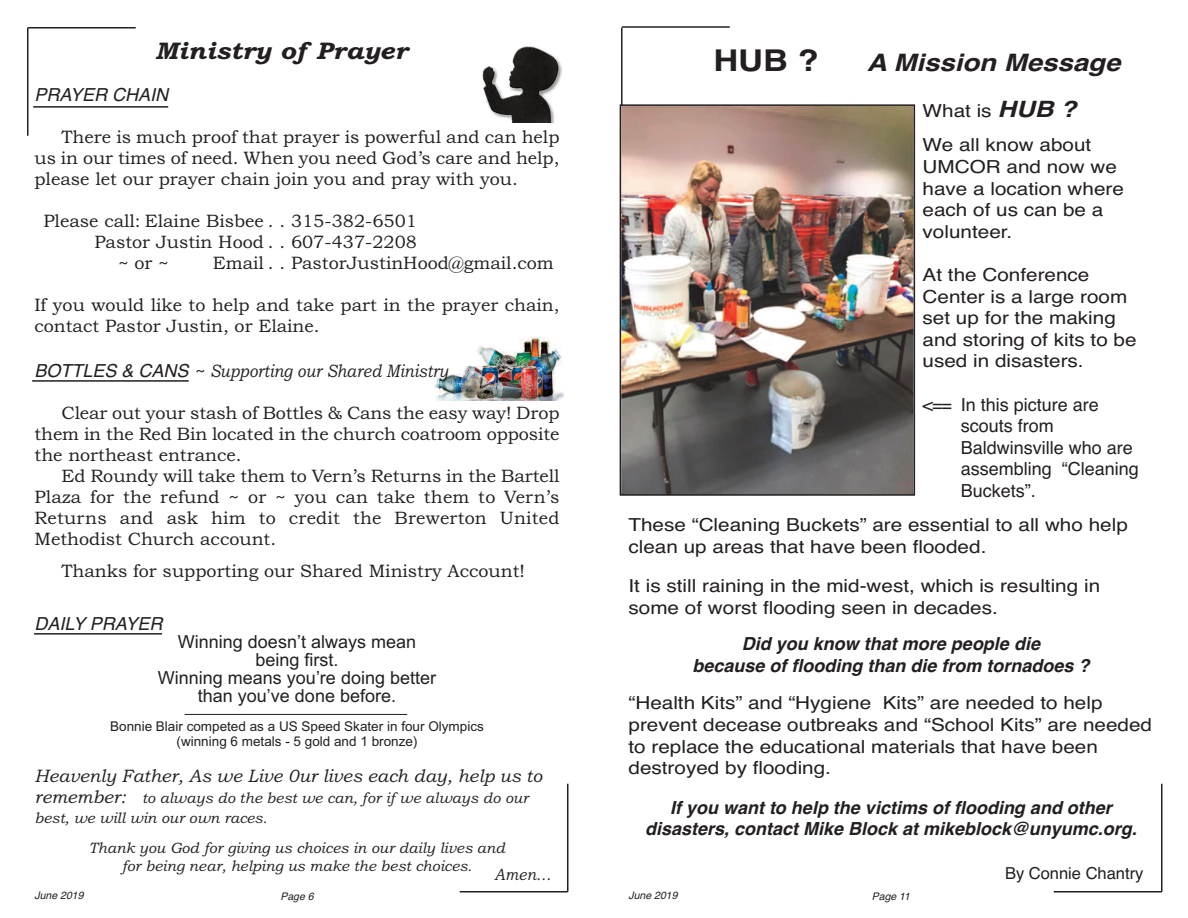
<style>
.page{position:relative;width:1188px;height:918px;background:#fff}
.page>*{position:absolute;margin:0;border:0;box-sizing:border-box;transform-origin:0 0}
.t1{font:700 30px "Helvetica";color:#231f20;scale:1.15 1}
.t2{font:italic 700 24px "Bookman Old Style";color:#231f20;scale:1.1 1}
.t3{font:italic 700 24px "Helvetica";color:#231f20;scale:1.15 1}
.t4{font:18px/21px "Bookman Old Style";color:#231f20;text-align:justify}
.t5{font:18px/21.6px "Helvetica";color:#231f20;scale:1.15 1}
.t6{font:italic 700 18px/21.6px "Helvetica";color:#231f20;text-align:center}
.t7{font:italic 18px "Bookman Old Style";color:#231f20}
.t8{font:18px/18px "Arial";color:#231f20;text-align:center}
.t9{font:18px/21.6px "Helvetica";color:#231f20}
.t10{font:italic 18px "Helvetica";color:#231f20}
.t11{font:16.5px "Helvetica";color:#231f20}
.t12{font:italic 16.5px "Bookman Old Style";color:#231f20;scale:.92 1}
.t13{font:italic 15px/19.5px "Bookman Old Style";color:#231f20}
.t14{font:13.5px/15px "Arial";color:#231f20;text-align:center}
.t15{font:italic 10.5px "Helvetica";color:#231f20}
.s1{font-family:"Helvetica"}
.s2{font-size:18px}
.s3{font-weight:700;font-style:italic;font-size:22.5px}
.s4{font-size:18px;color:#fff}
</style>
<div class="page">
<hr style="left:33px;top:106px;width:135px;height:2px;background:#231f20">
<hr style="left:567px;top:784px;width:1px;height:108px;background:#231f20">
<hr style="left:460px;top:891px;width:108px;height:1px;background:#231f20">
<hr style="left:27px;top:28px;width:1px;height:108px;background:#231f20">
<hr style="left:28px;top:27px;width:108px;height:1px;background:#231f20">
<img style="left:434px;top:338px;width:130px;height:62px">
<hr style="left:32px;top:380px;width:157px;height:2px;background:#231f20">
<img style="left:482px;top:46px;width:80px;height:76px">
<hr style="left:621px;top:28px;width:1px;height:108px;background:#231f20">
<hr style="left:622px;top:26px;width:108px;height:2px;background:#231f20">
<hr style="left:1161px;top:784px;width:1px;height:108px;background:#231f20">
<hr style="left:1054px;top:891px;width:108px;height:1px;background:#231f20">
<img style="left:623px;top:107px;width:289px;height:386px">
<div style="left:620px;top:104px;width:295px;height:392px;border:2px solid #231f20"></div>
<hr style="left:34px;top:633px;width:128px;height:2px;background:#231f20">
<hr style="left:185px;top:714px;width:222px;height:1px;background:#231f20">
<h2 class="t2" style="left:155px;top:37px;width:231px">Ministry of Prayer</h2>
<p class="t10" style="left:34px;top:84px;width:135px">PRAYER CHAIN</p>
<p class="t4" style="left:35px;top:126px;width:527px;text-indent:27px">There is much proof that prayer is powerful and can help us in our times of need. When you need God’s care and help, please let our prayer chain join you and pray with you.</p>
<p class="t4" style="left:44px;top:210px;width:375px">Please call: Elaine Bisbee . . 315-382-6501</p>
<p class="t4" style="left:94px;top:231px;width:324px">Pastor Justin Hood . . 607-437-2208</p>
<p class="t4" style="left:118px;top:252px;width:53px">~or~</p>
<p class="t4" style="left:213px;top:252px;width:342px">Email . . PastorJustinHood@gmail.com</p>
<p class="t4" style="left:35px;top:294px;width:527px">If you would like to help and take part in the prayer chain, contact Pastor Justin, or Elaine.</p>
<p class="t7" style="left:34px;top:361px;width:415px"><span class="s1">BOTTLES &amp; CANS</span> ~ Supporting our Shared Ministry</p>
<p class="t4" style="left:34px;top:403px;width:526px;text-indent:27px">Clear out your stash of Bottles &amp; Cans the easy way! Drop them in the Red Bin located in the church coatroom opposite the northeast entrance.</p>
<p class="t4" style="left:34px;top:466px;width:527px;text-indent:27px">Ed Roundy will take them to Vern’s Returns in the Bartell Plaza for the refund ~ or ~ you can take them to Vern’s Returns and ask him to credit the Brewerton United Methodist Church account.</p>
<p class="t4" style="left:62px;top:560px;width:465px">Thanks for supporting our Shared Ministry Account!</p>
<p class="t10" style="left:34px;top:614px;width:130px">DAILY PRAYER</p>
<p class="t8" style="left:158px;top:633px;width:280px">Winning doesn’t always mean being first.<br>Winning means you’re doing better than you’ve done before.</p>
<p class="t14" style="left:110px;top:719px;width:375px">Bonnie Blair competed as a US Speed Skater in four Olympics (winning 6 metals - 5 gold and 1 bronze)</p>
<p class="t7" style="left:34px;top:765px;width:509px">Heavenly Father, As we Live 0ur lives each day, help us to</p>
<p class="t13" style="left:34px;top:788px;width:495px"><span class="s2">remember:</span> to always do the best we can, for if we always do our best, we will win our own races.</p>
<p class="t13" style="left:89px;top:839px;width:418px;line-height:18px;text-align:center">Thank you God for giving us choices in our daily lives and for being near, helping us make the best choices.</p>
<p class="t12" style="left:495px;top:865px;width:63px">Amen…</p>
<h1 class="t1" style="left:713px;top:43px;width:93px">HUB ?</h1>
<h2 class="t3" style="left:867px;top:48px;width:222px">A Mission Message</h2>
<p class="t5" style="left:923px;top:94px;width:148px;line-height:34.3px">What is <span class="s3">HUB ?<br></span>We all know about</p>
<p class="t5" style="left:923px;top:156px;width:177px">UMCOR and now we have a location where each of us can be a volunteer.</p>
<p class="t5" style="left:923px;top:264px;width:188px">At the Conference<br>Center is a large room set up for the making and storing of kits to be used in disasters.</p>
<p class="t9" style="left:961px;top:394px;width:180px;text-indent:-38px">&lt;== In this picture are scouts from<br>Baldwinsville who are assembling “Cleaning<br>Buckets”.</p>
<p class="t5" style="left:629px;top:514px;width:436px">These “Cleaning Buckets” are essential to all who help clean up areas that have been flooded.</p>
<p class="t5" style="left:629px;top:575px;width:412px">It is still raining in the mid-west, which is resulting in some of worst flooding seen in decades.</p>
<p class="t6" style="left:692px;top:633px;width:399px">Did you know that more people die<br>because of flooding than die from tornadoes ?</p>
<p class="t5" style="left:629px;top:692px;width:457px">“Health Kits” and “Hygiene Kits” are needed to help prevent decease outbreaks and “School Kits” are needed to replace the educational materials that have been destroyed by flooding.</p>
<p class="t6" style="left:645px;top:797px;width:493px">If you want to help the victims of flooding and other disasters, contact Mike Block at mikeblock@unyumc.org.</p>
<p class="t11" style="left:1005px;top:863px;width:150px">By Connie Chantry<span class="s4">..</span></p>
<p class="t15" style="left:35px;top:890px;width:51px">June 2019</p>
<p class="t15" style="left:280px;top:890px;width:35px">Page 6</p>
<p class="t15" style="left:628px;top:890px;width:51px">June 2019</p>
<p class="t15" style="left:872px;top:890px;width:40px">Page 11</p>
</div>
